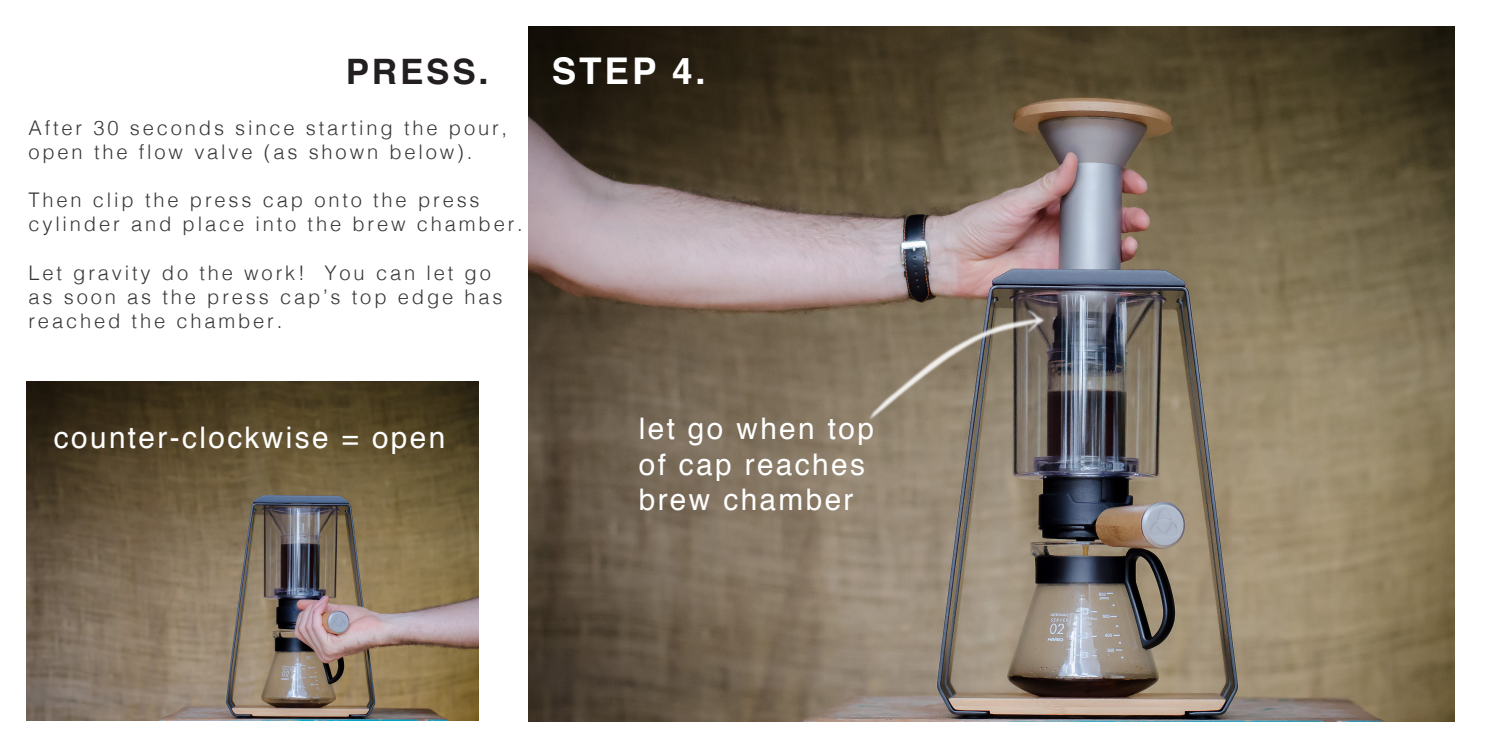
<style>
.page{position:relative;width:1489px;height:745px;background:#fff}
.page>*{position:absolute;margin:0;border:0;box-sizing:border-box;transform-origin:0 0}
.t1{font:700 36.75px "Helvetica";color:#fff}
.t2{font:700 35px "Helvetica";letter-spacing:.08em;color:#231f20}
.t3{font:29.75px/35.7px "Helvetica";letter-spacing:.08em;color:#fff}
.t4{font:300 20.12px/24.2px "Helvetica";letter-spacing:.14em;color:#231f20}
.s1{font-size:36.75px}
</style>
<div class="page">
<img style="left:528px;top:26px;width:926px;height:695px">
<img style="left:26px;top:381px;width:452px;height:339px">
<img style="left:807px;top:247px;width:299px;height:234px">
<h2 class="t2" style="left:346px;top:43px;width:144px">PRESS<span class="s1">.</span></h2>
<h1 class="t1" style="left:551px;top:41px;width:155px">STEP 4.</h1>
<p class="t4" style="left:28px;top:114px;width:480px">After 30 seconds since starting the pour, open the flow valve (as shown below).</p>
<p class="t4" style="left:28px;top:186px;width:496px">Then clip the press cap onto the press cylinder and place into the brew chamber.</p>
<p class="t4" style="left:28px;top:259px;width:475px">Let gravity do the work! You can let go as soon as the press cap’s top edge has reached the chamber.</p>
<h3 class="t3" style="left:54px;top:420px;width:393px">counter-clockwise = open</h3>
<h3 class="t3" style="left:638px;top:411px;width:237px">let go when top of cap reaches brew chamber</h3>
</div>
